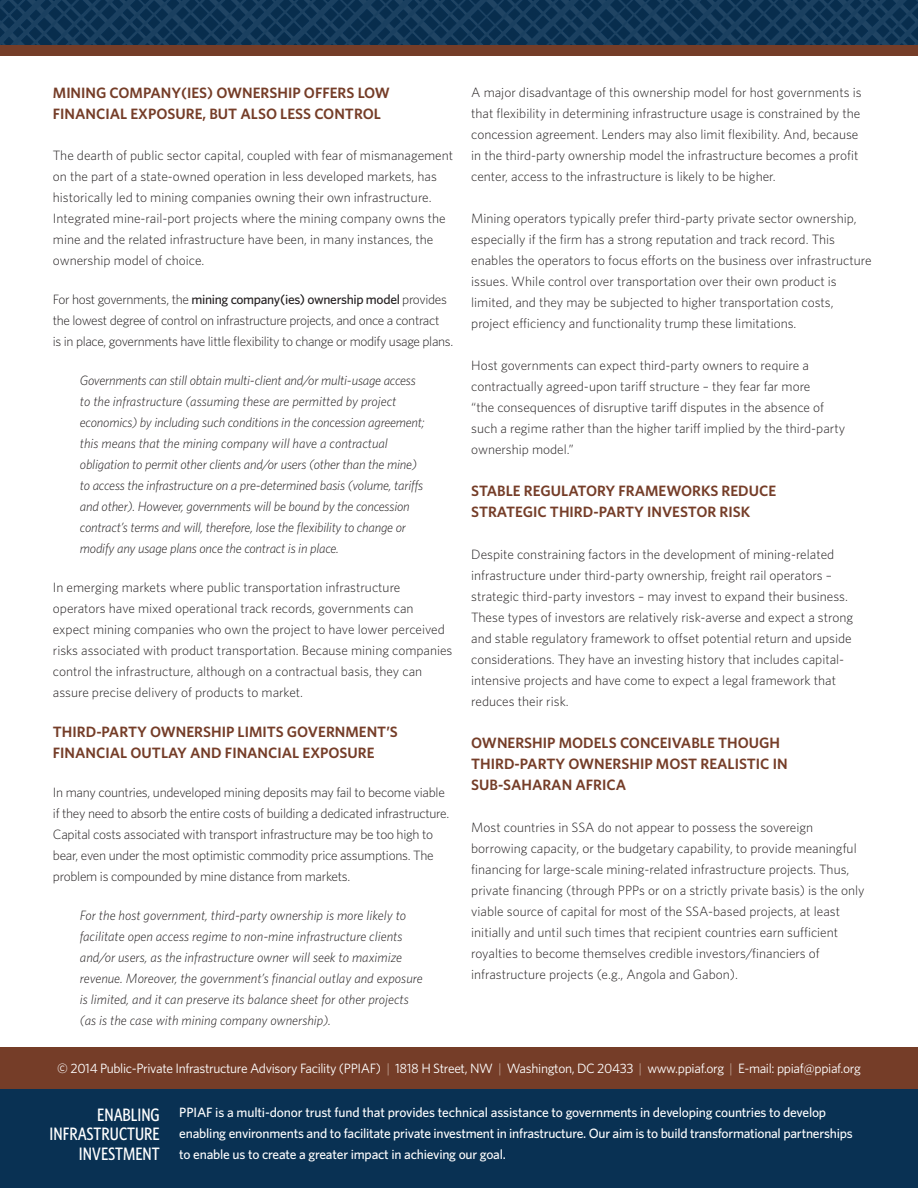
<style>
.page{position:relative;width:918px;height:1188px;background:#fff}
.page>*{position:absolute;margin:0;border:0;box-sizing:border-box;transform-origin:0 0}
.t1{font:500 18px/19.5px "Whitney Condensed";color:#fff;text-align:right}
.t2{font:600 15px/21px "Whitney";color:#753d28}
.t3{font:300 13.5px/21px "Whitney";color:#231f20}
.t4{font:italic 300 13.5px/21px "Whitney";letter-spacing:-.015em;color:#231f20}
.t5{font:300 13.5px/21px "Whitney";letter-spacing:-.02em;color:#231f20}
.t6{font:500 13.5px/21px "Whitney";letter-spacing:-.015em;color:#fff}
.t7{font:300 13.5px/21px "Whitney";letter-spacing:-.025em;color:#231f20}
.t8{font:13.5px "Whitney";letter-spacing:-.025em;color:#fff}
.s1{font-weight:500}
.s2{color:#ba9b8c}
</style>
<div class="page">
<div style="left:0;top:1048px;width:918px;height:41px;background:#753d28"></div>
<div style="left:0;top:1089px;width:918px;height:99px;background:#093153"></div>
<div style="left:0;top:45px;width:918px;height:11px;background:#753d28"></div>
<img style="left:0;top:0;width:918px;height:45px">
<p class="t2" style="left:53px;top:82px;width:339px">MINING COMPANY(IES) OWNERSHIP OFFERS LOW<br>FINANCIAL EXPOSURE, BUT ALSO LESS CONTROL</p>
<p class="t3" style="left:53px;top:144px;width:402px">The dearth of public sector capital, coupled with fear of mismanagement on the part of a state-owned operation in less developed markets, has historically led to mining companies owning their own infrastructure.<br>Integrated mine-rail-port projects where the mining company owns the mine and the related infrastructure have been, in many instances, the ownership model of choice.</p>
<p class="t7" style="left:53px;top:289px;width:402px">For host governments, the <span class="s1">mining company(ies) ownership model</span> provides the lowest degree of control on infrastructure projects, and once a contract<br>is in place, governments have little flexibility to change or modify usage plans.</p>
<p class="t4" style="left:80px;top:369px;width:346px">Governments can still obtain multi-client and/or multi-usage access to the infrastructure (assuming these are permitted by project economics) by including such conditions in the concession agreement; this means that the mining company will have a contractual obligation to permit other clients and/or users (other than the mine) to access the infrastructure on a pre-determined basis (volume, tariffs and other). However, governments will be bound by the concession contract’s terms and will, therefore, lose the flexibility to change or modify any usage plans once the contract is in place.</p>
<p class="t3" style="left:53px;top:577px;width:401px">In emerging markets where public transportation infrastructure operators have mixed operational track records, governments can expect mining companies who own the project to have lower perceived risks associated with product transportation. Because mining companies control the infrastructure, although on a contractual basis, they can assure precise delivery of products to market.</p>
<p class="t2" style="left:53px;top:721px;width:346px">THIRD-PARTY OWNERSHIP LIMITS GOVERNMENT’S<br>FINANCIAL OUTLAY AND FINANCIAL EXPOSURE</p>
<p class="t5" style="left:53px;top:782px;width:398px">In many countries, undeveloped mining deposits may fail to become viable if they need to absorb the entire costs of building a dedicated infrastructure.<br>Capital costs associated with transport infrastructure may be too high to bear, even under the most optimistic commodity price assumptions. The problem is compounded by mine distance from markets.</p>
<p class="t4" style="left:80px;top:905px;width:344px">For the host government, third-party ownership is more likely to facilitate open access regime to non-mine infrastructure clients and/or users, as the infrastructure owner will seek to maximize revenue. Moreover, the government’s financial outlay and exposure is limited, and it can preserve its balance sheet for other projects (as is the case with mining company ownership).</p>
<p class="t3" style="left:471px;top:82px;width:392px">A major disadvantage of this ownership model for host governments is that flexibility in determining infrastructure usage is constrained by the concession agreement. Lenders may also limit flexibility. And, because in the third-party ownership model the infrastructure becomes a profit center, access to the infrastructure is likely to be higher.</p>
<p class="t3" style="left:471px;top:208px;width:402px">Mining operators typically prefer third-party private sector ownership, especially if the firm has a strong reputation and track record. This enables the operators to focus efforts on the business over infrastructure issues. While control over transportation over their own product is limited, and they may be subjected to higher transportation costs, project efficiency and functionality trump these limitations.</p>
<p class="t3" style="left:471px;top:355px;width:375px">Host governments can expect third-party owners to require a contractually agreed-upon tariff structure – they fear far more<br>“the consequences of disruptive tariff disputes in the absence of such a regime rather than the higher tariff implied by the third-party ownership model.”</p>
<p class="t2" style="left:471px;top:480px;width:306px">STABLE REGULATORY FRAMEWORKS REDUCE<br>STRATEGIC THIRD-PARTY INVESTOR RISK</p>
<p class="t3" style="left:471px;top:544px;width:383px">Despite constraining factors in the development of mining-related infrastructure under third-party ownership, freight rail operators – strategic third-party investors – may invest to expand their business.<br>These types of investors are relatively risk-averse and expect a strong and stable regulatory framework to offset potential return and upside considerations. They have an investing history that includes capital&shy;intensive projects and have come to expect a legal framework that reduces their risk.</p>
<p class="t2" style="left:471px;top:732px;width:318px">OWNERSHIP MODELS CONCEIVABLE THOUGH<br>THIRD-PARTY OWNERSHIP MOST REALISTIC IN<br>SUB-SAHARAN AFRICA</p>
<p class="t3" style="left:471px;top:817px;width:395px">Most countries in SSA do not appear to possess the sovereign borrowing capacity, or the budgetary capability, to provide meaningful financing for large-scale mining-related infrastructure projects. Thus, private financing (through PPPs or on a strictly private basis) is the only viable source of capital for most of the SSA-based projects, at least initially and until such times that recipient countries earn sufficient royalties to become themselves credible investors/financiers of infrastructure projects (e.g., Angola and Gabon).</p>
<p class="t8" style="left:57px;top:1060px;width:805px">© 2014 Public-Private Infrastructure Advisory Facility (PPIAF) <span class="s2">|</span> 1818 H Street, NW <span class="s2">|</span> Washington, DC 20433 <span class="s2">|</span> www.ppiaf.org <span class="s2">|</span> E-mail: ppiaf@ppiaf.org</p>
<h1 class="t1" style="left:50px;top:1104px;width:112px">ENABLING<br>INFRASTRUCTURE<br>INVESTMENT</h1>
<p class="t6" style="left:179px;top:1102px;width:675px">PPIAF is a multi-donor trust fund that provides technical assistance to governments in developing countries to develop enabling environments and to facilitate private investment in infrastructure. Our aim is to build transformational partnerships to enable us to create a greater impact in achieving our goal.</p>
</div>
